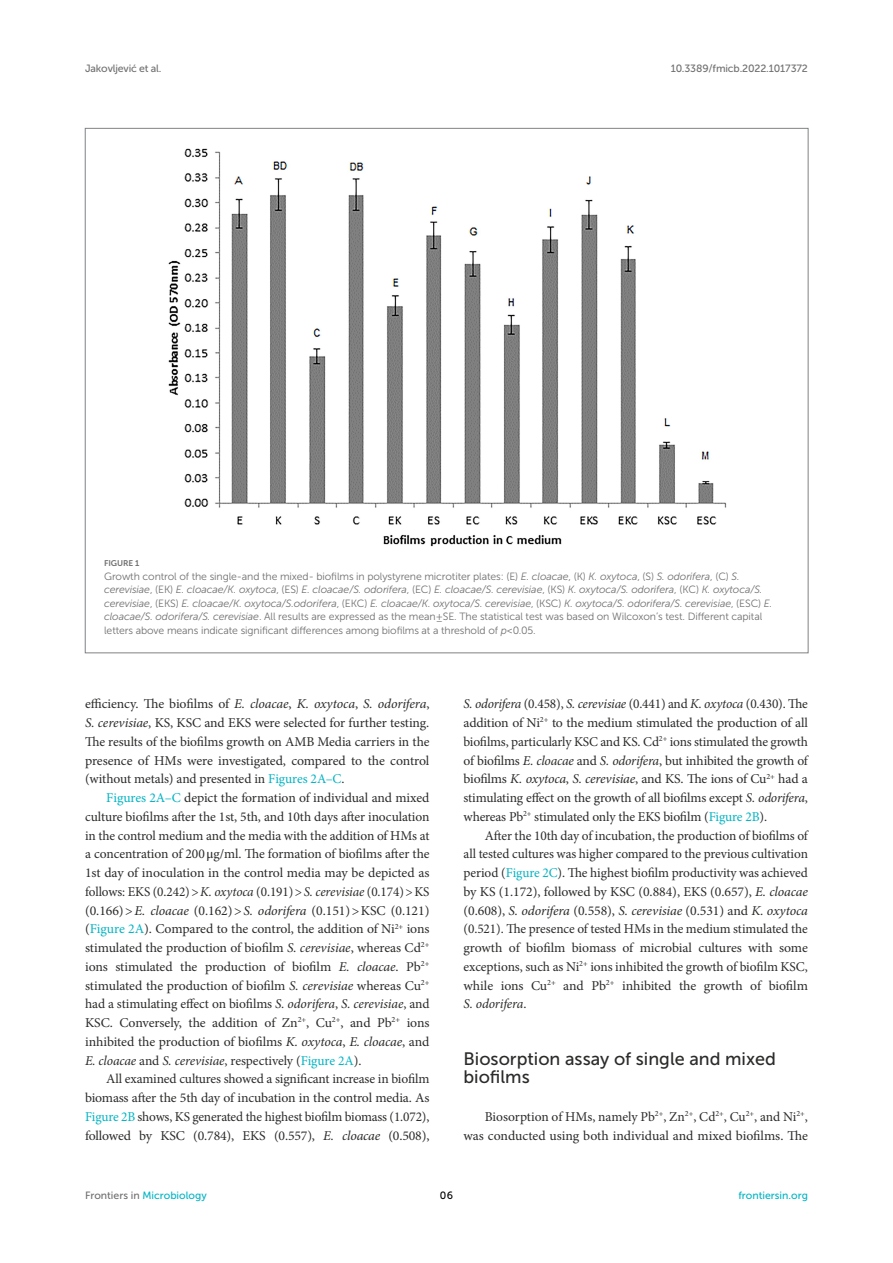
<style>
.page{position:relative;width:893px;height:1263px;background:#fff}
.page>*{position:absolute;margin:0;border:0;box-sizing:border-box;transform-origin:0 0}
.HEAD_2{font:18px/18.8px "Museo Sans 500";color:#2b2b2a}
.TEXT{font:13.5px/18.8px "Minion Pro";letter-spacing:-.01em;color:#2b2b2a;text-align:justify}
.TEXT_FLUSH{font:13.5px/18.8px "Minion Pro";letter-spacing:-.005em;color:#2b2b2a;text-align:justify}
.FIG_LEG{font:10.5px/13.5px "Museo Sans 300";letter-spacing:-.01em;color:#706f70}
.t1{font:10.5px "Museo Sans 500";letter-spacing:-.015em;color:#706f70}
.t2{font:10.5px "Museo Sans 500";color:#00b4c4}
.t3{font:10.5px "Museo Sans 500";color:#000}
.FIG_HD{font:8.25px "Museo Sans 700";letter-spacing:-.01em;color:#706f70}
.s1{font-style:italic}
.s2{color:#00b4c4}
.s3{font-family:"STIX General"}
.s4{color:#706f70}
</style>
<div class="page">
<img style="left:168px;top:148px;width:559px;height:399px">
<p class="t1" style="left:85px;top:63px;width:78px">Jakovljević et al.</p>
<p class="t1" style="left:671px;top:63px;width:139px">10.3389/fmicb.2022.1017372</p>
<p class="FIG_HD" style="left:104px;top:559px;width:37px">FIGURE 1</p>
<p class="FIG_LEG" style="left:104px;top:570px;width:670px">Growth control of the single-and the mixed- biofilms in polystyrene microtiter plates: (E) <span class="s1">E. cloacae</span>, (K) <span class="s1">K. oxytoca</span>, (S) <span class="s1">S. odorifera</span>, (C) <span class="s1">S. cerevisiae</span>, (EK) <span class="s1">E. cloacae/K. oxytoca</span>, (ES) <span class="s1">E. cloacae/S. odorifera</span>, (EC) <span class="s1">E. cloacae/S. cerevisiae</span>, (KS) <span class="s1">K. oxytoca/S. odorifera</span>, (KC) <span class="s1">K. oxytoca/S. cerevisiae</span>, (EKS) <span class="s1">E. cloacae/K. oxytoca/S.odorifera</span>, (EKC) <span class="s1">E. cloacae/K. oxytoca/S. cerevisiae</span>, (KSC) <span class="s1">K. oxytoca/S. odorifera/S. cerevisiae</span>, (ESC) <span class="s1">E. cloacae/S. odorifera/S. cerevisiae</span>. All results are expressed as the mean ± SE. The statistical test was based on Wilcoxon’s test. Different capital letters above means indicate significant differences among biofilms at a threshold of <span class="s1">p</span> &lt; 0.05.</p>
<p class="TEXT_FLUSH" style="left:85px;top:695px;width:346px">efficiency. The biofilms of <span class="s1">E. cloacae</span>, <span class="s1">K. oxytoca</span>, <span class="s1">S. odorifera</span>, <span class="s1">S. cerevisiae</span>, KS, KSC and EKS were selected for further testing.<br>The results of the biofilms growth on AMB Media carriers in the presence of HMs were investigated, compared to the control (without metals) and presented in <span class="s2">Figures 2A–C</span>.</p>
<p class="TEXT" style="left:85px;top:788px;width:346px;text-indent:21px"><span class="s2">Figures 2A–C</span> depict the formation of individual and mixed culture biofilms after the 1st, 5th, and 10th days after inoculation in the control medium and the media with the addition of HMs at a concentration of 200<span class="s3">μ</span>g/ml. The formation of biofilms after the 1st day of inoculation in the control media may be depicted as follows: EKS (0.242)&gt;<span class="s1">K. oxytoca</span> (0.191)&gt;<span class="s1">S. cerevisiae</span> (0.174)&gt;KS (0.166)&gt;<span class="s1">E. cloacae</span> (0.162)&gt;<span class="s1">S. odorifera</span> (0.151)&gt;KSC (0.121) (<span class="s2">Figure 2A</span>). Compared to the control, the addition of Ni<sup>2+</sup> ions stimulated the production of biofilm <span class="s1">S. cerevisiae</span>, whereas Cd<sup>2+ </sup>ions stimulated the production of biofilm <span class="s1">E. cloacae</span>. Pb<sup>2+ </sup>stimulated the production of biofilm <span class="s1">S. cerevisiae</span> whereas Cu<sup>2+ </sup>had a stimulating effect on biofilms <span class="s1">S. odorifera</span>, <span class="s1">S. cerevisiae</span>, and KSC. Conversely, the addition of Zn<sup>2+</sup>, Cu<sup>2+</sup>, and Pb<sup>2+</sup> ions inhibited the production of biofilms <span class="s1">K. oxytoca</span>, <span class="s1">E. cloacae</span>, and <span class="s1">E. cloacae</span> and <span class="s1">S. cerevisiae</span>, respectively (<span class="s2">Figure 2A</span>).</p>
<p class="TEXT" style="left:85px;top:1070px;width:346px;text-indent:21px">All examined cultures showed a significant increase in biofilm biomass after the 5th day of incubation in the control media. As <span class="s2">Figure 2B</span> shows, KS generated the highest biofilm biomass (1.072), followed by KSC (0.784), EKS (0.557), <span class="s1">E. cloacae</span> (0.508),</p>
<p class="TEXT" style="left:463px;top:695px;width:346px"><span class="s1">S. odorifera</span> (0.458), <span class="s1">S. cerevisiae</span> (0.441) and <span class="s1">K. oxytoca</span> (0.430). The addition of Ni<sup>2+</sup> to the medium stimulated the production of all biofilms, particularly KSC and KS. Cd<sup>2+</sup> ions stimulated the growth of biofilms <span class="s1">E. cloacae</span> and <span class="s1">S. odorifera</span>, but inhibited the growth of biofilms <span class="s1">K. oxytoca</span>, <span class="s1">S. cerevisiae</span>, and KS. The ions of Cu<sup>2+</sup> had a stimulating effect on the growth of all biofilms except <span class="s1">S. odorifera</span>, whereas Pb<sup>2+</sup> stimulated only the EKS biofilm (<span class="s2">Figure 2B</span>).</p>
<p class="TEXT" style="left:463px;top:826px;width:346px;text-indent:21px">After the 10th day of incubation, the production of biofilms of all tested cultures was higher compared to the previous cultivation period (<span class="s2">Figure 2C</span>). The highest biofilm productivity was achieved by KS (1.172), followed by KSC (0.884), EKS (0.657), <span class="s1">E. cloacae </span>(0.608), <span class="s1">S. odorifera</span> (0.558), <span class="s1">S. cerevisiae</span> (0.531) and <span class="s1">K. oxytoca </span>(0.521). The presence of tested HMs in the medium stimulated the growth of biofilm biomass of microbial cultures with some exceptions, such as Ni<sup>2+</sup> ions inhibited the growth of biofilm KSC, while ions Cu<sup>2+</sup> and Pb<sup>2+</sup> inhibited the growth of biofilm <span class="s1">S. odorifera</span>.</p>
<p class="HEAD_2" style="left:463px;top:1049px;width:314px">Biosorption assay of single and mixed biofilms</p>
<p class="TEXT_FLUSH" style="left:463px;top:1107px;width:346px;text-align:right">Biosorption of HMs, namely Pb<sup>2+</sup>, Zn<sup>2+</sup>, Cd<sup>2+</sup>, Cu<sup>2+</sup>, and Ni<sup>2+</sup>, was conducted using both individual and mixed biofilms. The</p>
<p class="t2" style="left:85px;top:1190px;width:123px"><span class="s4">Frontiers in</span> Microbiology</p>
<p class="t3" style="left:440px;top:1190px;width:15px">06</p>
<p class="t2" style="left:738px;top:1190px;width:71px">frontiersin.org</p>
</div>
